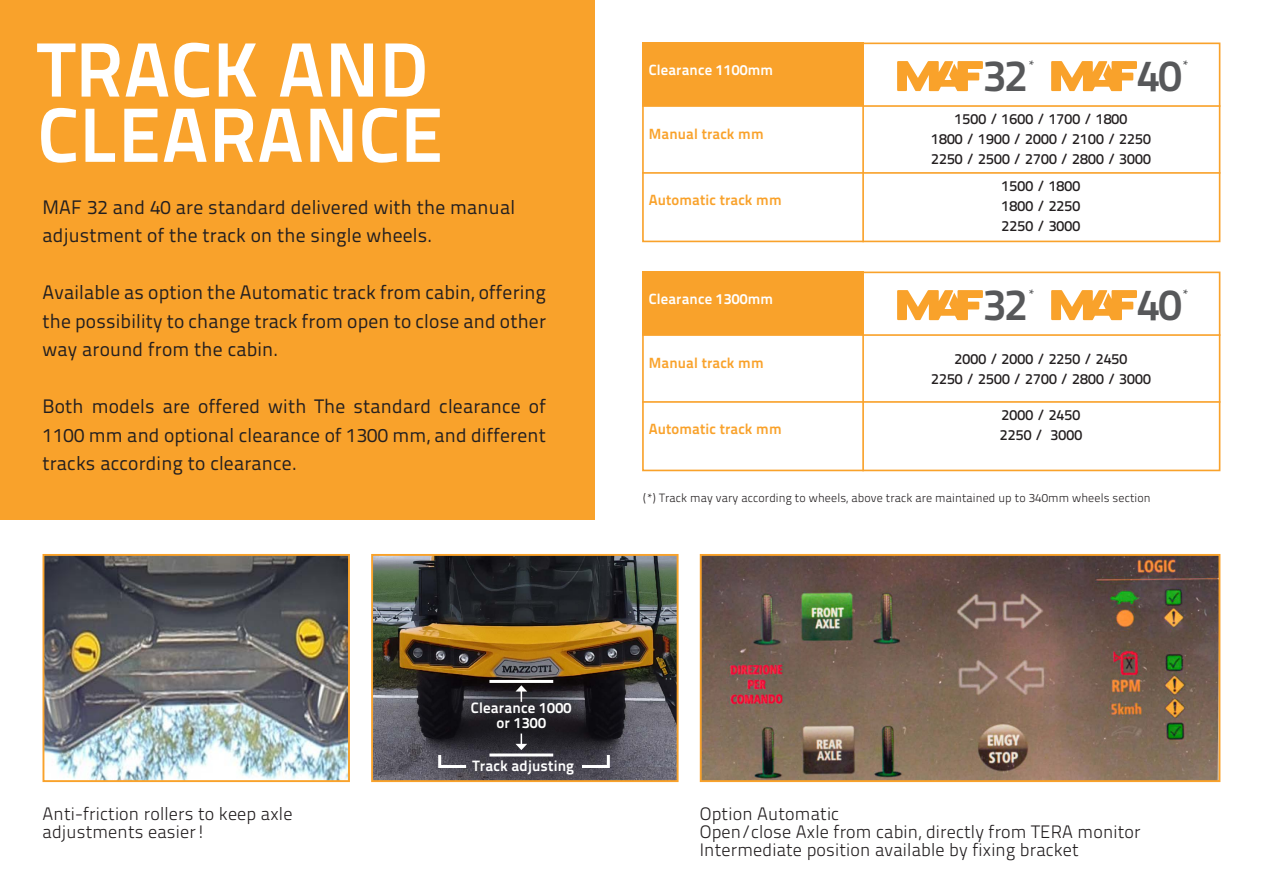
<style>
.page{position:relative;width:1263px;height:893px;background:#fff}
.page>*{position:absolute;margin:0;border:0;box-sizing:border-box;transform-origin:0 0}
.t1{font:700 76.8px "Titillium Text 22 L";letter-spacing:.01em;color:#fff}
.t2{font:44.1px "Titillium Maps 26 L 750 wt";letter-spacing:-.04em;color:#57585a}
.t3{font:19.5px/28.5px "Titillium Text 22 L";letter-spacing:.01em;color:#231f20;text-align:justify}
.t4{font:300 18px/18px "Titillium Text 22 L";letter-spacing:.01em;color:#231f20}
.t5{font:700 15px "Titillium Text 22 L";letter-spacing:.01em;color:#fff}
.t6{font:500 14.7px "Titillium Text 22 L";letter-spacing:.01em;color:#231f20}
.t7{font:700 14.7px "Titillium Text 22 L";letter-spacing:.01em;color:#f9a22b}
.t8{font:700 14.7px "Titillium Text 22 L";letter-spacing:.01em;color:#fff}
.t9{font:500 13.5px "Titillium Text 22 L";color:#57585a}
.t10{font:300 12px "Titillium Text 22 L";letter-spacing:.01em;color:#231f20}
</style>
<div class="page">
<div style="left:0;top:0;width:594px;height:520px;background:#f9a22b"></div>
<div style="left:642px;top:43px;width:221px;height:63px;background:#f9a22b"></div>
<div style="left:642px;top:43px;width:578px;height:199px;border:2px solid #f9a22b"></div>
<hr style="left:642px;top:172px;width:578px;height:2px;background:#f9a22b">
<hr style="left:642px;top:105px;width:578px;height:2px;background:#f9a22b">
<hr style="left:862px;top:43px;width:2px;height:199px;background:#f9a22b">
<div style="left:642px;top:272px;width:221px;height:63px;background:#f9a22b"></div>
<div style="left:642px;top:272px;width:578px;height:199px;border:2px solid #f9a22b"></div>
<hr style="left:642px;top:401px;width:578px;height:2px;background:#f9a22b">
<hr style="left:642px;top:334px;width:578px;height:2px;background:#f9a22b">
<hr style="left:862px;top:272px;width:2px;height:199px;background:#f9a22b">
<img style="left:46px;top:557px;width:301px;height:222px">
<div style="left:43px;top:554px;width:307px;height:228px;border:2px solid #f9a22b"></div>
<img style="left:374px;top:557px;width:301px;height:222px">
<div style="left:371px;top:554px;width:307px;height:228px;border:2px solid #f9a22b"></div>
<img style="left:703px;top:557px;width:514px;height:222px">
<div style="left:700px;top:554px;width:520px;height:228px;border:2px solid #f9a22b"></div>
<hr style="left:489px;top:680px;width:64px;height:3px;background:#fff">
<hr style="left:489px;top:753px;width:64px;height:3px;background:#fff">
<svg style="left:515px;top:685px;width:12px;height:17px"></svg>
<svg style="left:515px;top:733px;width:12px;height:17px"></svg>
<svg style="left:437px;top:752px;width:32px;height:17px"></svg>
<svg style="left:579px;top:752px;width:32px;height:17px"></svg>
<svg style="left:897px;top:61px;width:86px;height:30px"></svg>
<svg style="left:897px;top:290px;width:86px;height:30px"></svg>
<svg style="left:1051px;top:61px;width:86px;height:30px"></svg>
<svg style="left:1051px;top:290px;width:86px;height:30px"></svg>
<p class="t1" style="left:38px;top:10px;width:392px">TRACK AND</p>
<p class="t1" style="left:38px;top:76px;width:407px">CLEARANCE</p>
<p class="t3" style="left:43px;top:191px;width:474px">MAF 32 and 40 are standard delivered with the manual</p>
<p class="t3" style="left:43px;top:220px;width:391px">adjustment of the track on the single wheels.</p>
<p class="t3" style="left:43px;top:277px;width:505px">Available as option the Automatic track from cabin, offering</p>
<p class="t3" style="left:43px;top:305px;width:505px">the possibility to change track from open to close and other</p>
<p class="t3" style="left:43px;top:334px;width:237px">way around from the cabin.</p>
<p class="t3" style="left:43px;top:391px;width:505px">Both models are offered with The standard clearance of 1100 mm and optional clearance of 1300 mm, and different tracks according to clearance.</p>
<p class="t8" style="left:649px;top:59px;width:126px">Clearance 1100mm</p>
<p class="t7" style="left:649px;top:123px;width:116px">Manual track mm</p>
<p class="t7" style="left:649px;top:189px;width:134px">Automatic track mm</p>
<p class="t8" style="left:649px;top:288px;width:126px">Clearance 1300mm</p>
<p class="t7" style="left:649px;top:352px;width:116px">Manual track mm</p>
<p class="t7" style="left:649px;top:418px;width:134px">Automatic track mm</p>
<p class="t2" style="left:983px;top:41px;width:47px">32</p>
<p class="t9" style="left:1028px;top:55px;width:9px">*</p>
<p class="t2" style="left:1137px;top:41px;width:47px">40</p>
<p class="t9" style="left:1182px;top:55px;width:9px">*</p>
<p class="t6" style="left:954px;top:108px;width:174px">1500 / 1600 / 1700 / 1800</p>
<p class="t6" style="left:931px;top:128px;width:221px">1800 / 1900 / 2000 / 2100 / 2250</p>
<p class="t6" style="left:931px;top:147px;width:221px">2250 / 2500 / 2700 / 2800 / 3000</p>
<p class="t6" style="left:1002px;top:175px;width:80px">1500 / 1800</p>
<p class="t6" style="left:1002px;top:195px;width:80px">1800 / 2250</p>
<p class="t6" style="left:1002px;top:214px;width:80px">2250 / 3000</p>
<p class="t2" style="left:983px;top:270px;width:47px">32</p>
<p class="t9" style="left:1028px;top:284px;width:9px">*</p>
<p class="t2" style="left:1137px;top:270px;width:47px">40</p>
<p class="t9" style="left:1182px;top:284px;width:9px">*</p>
<p class="t6" style="left:954px;top:348px;width:174px">2000 / 2000 / 2250 / 2450</p>
<p class="t6" style="left:931px;top:367px;width:221px">2250 / 2500 / 2700 / 2800 / 3000</p>
<p class="t6" style="left:1002px;top:404px;width:80px">2000 / 2450</p>
<p class="t6" style="left:1000px;top:424px;width:84px">2250 / 3000</p>
<p class="t10" style="left:643px;top:489px;width:509px">(*) Track may vary according to wheels, above track are maintained up to 340mm wheels section</p>
<p class="t5" style="left:471px;top:696px;width:102px">Clearance 1000</p>
<p class="t5" style="left:496px;top:711px;width:51px">or 1300</p>
<p class="t5" style="left:472px;top:754px;width:103px">Track adjusting</p>
<p class="t4" style="left:43px;top:803px;width:251px">Anti-friction rollers to keep axle adjustments easier!</p>
<p class="t4" style="left:700px;top:803px;width:141px">Option Automatic</p>
<p class="t4" style="left:700px;top:821px;width:442px">Open/close Axle from cabin, directly from TERA monitor</p>
<p class="t4" style="left:700px;top:839px;width:381px">Intermediate position available by fixing bracket</p>
</div>
